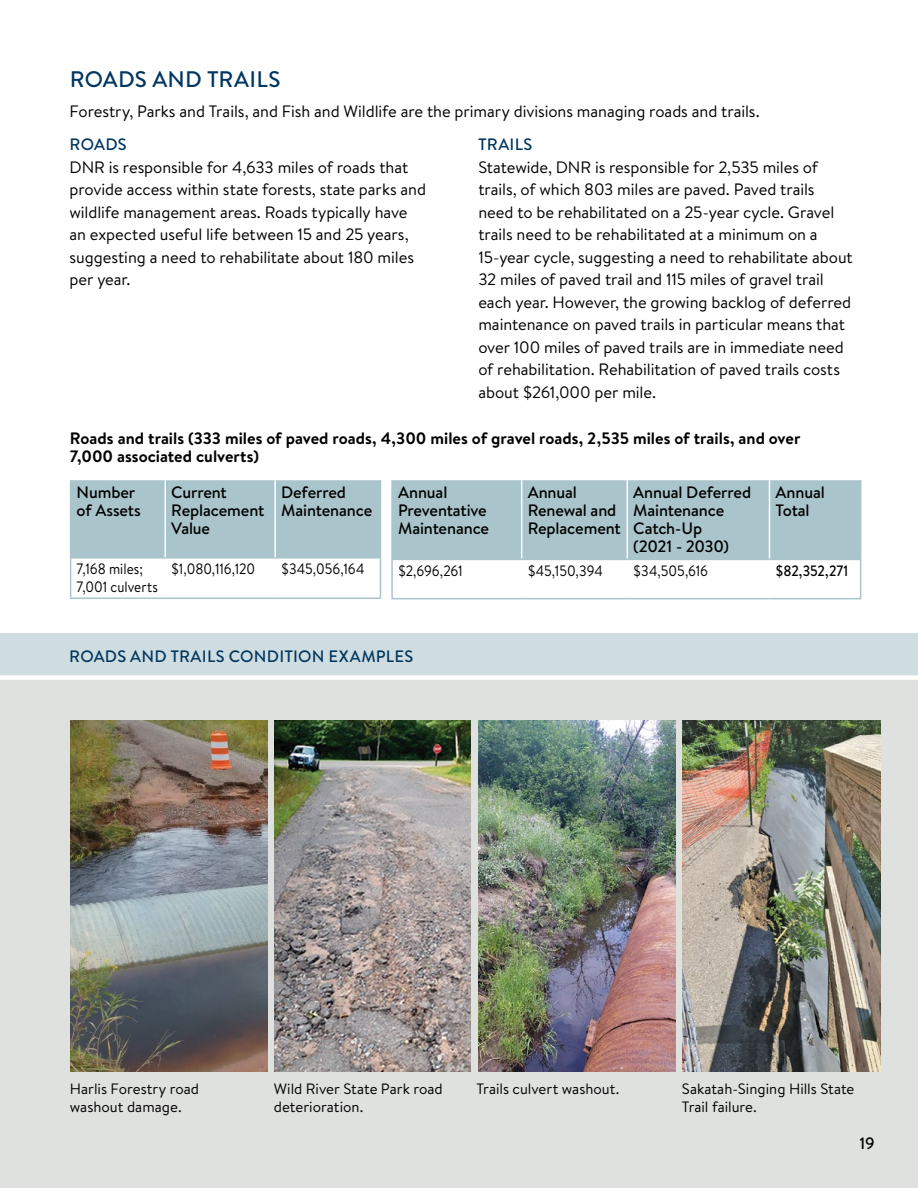
<style>
.page{position:relative;width:918px;height:1188px;background:#fff}
.page>*{position:absolute;margin:0;border:0;box-sizing:border-box;transform-origin:0 0}
.t1{font:500 22.5px "Brandon Grotesque";letter-spacing:.01em;color:#003660}
.t2{font:16.5px/22.5px "Brandon Text";letter-spacing:-.005em;color:#000}
.t3{font:500 16.5px/18px "Brandon Text";letter-spacing:-.01em;color:#000}
.t4{font:700 16.5px/18px "Brandon Text";color:#000}
.t5{font:500 16.5px "Brandon Grotesque";letter-spacing:.015em;color:#003660}
.t6{font:15px/18px "Brandon Text";color:#000}
.t7{font:15px/18px "Brandon Text";color:#000;scale:.9 1}
.t8{font:500 15px "Brandon Text";letter-spacing:-.005em;color:#000;scale:.9 1}
</style>
<div class="page">
<div style="left:0;top:675px;width:918px;height:513px;background:#dfe1df"></div>
<svg style="left:0;top:633px;width:918px;height:47px;background:#d3e0e2"></svg>
<img style="left:71px;top:720px;width:196px;height:351px">
<img style="left:478px;top:720px;width:197px;height:351px">
<img style="left:275px;top:720px;width:196px;height:351px">
<svg style="left:71px;top:480px;width:309px;height:118px"></svg>
<hr style="left:164px;top:480px;width:2px;height:77px;background:#fff">
<hr style="left:274px;top:480px;width:2px;height:77px;background:#fff">
<hr style="left:164px;top:559px;width:2px;height:39px;background:#fff">
<hr style="left:274px;top:559px;width:2px;height:39px;background:#fff">
<hr style="left:70px;top:480px;width:1px;height:77px;background:#a9c4cb">
<hr style="left:380px;top:480px;width:1px;height:77px;background:#a9c4cb">
<hr style="left:70px;top:557px;width:95px;height:2px;background:#a9c4cb">
<hr style="left:165px;top:557px;width:110px;height:2px;background:#a9c4cb">
<hr style="left:275px;top:557px;width:106px;height:2px;background:#a9c4cb">
<hr style="left:70px;top:559px;width:1px;height:39px;background:#a9c4cb">
<hr style="left:380px;top:559px;width:1px;height:39px;background:#a9c4cb">
<hr style="left:70px;top:598px;width:95px;height:1px;background:#a9c4cb">
<hr style="left:165px;top:598px;width:110px;height:1px;background:#a9c4cb">
<hr style="left:275px;top:598px;width:106px;height:1px;background:#a9c4cb">
<svg style="left:393px;top:480px;width:467px;height:118px"></svg>
<hr style="left:521px;top:480px;width:1px;height:79px;background:#fff">
<hr style="left:627px;top:480px;width:1px;height:79px;background:#fff">
<hr style="left:769px;top:480px;width:1px;height:79px;background:#fff">
<hr style="left:391px;top:480px;width:2px;height:79px;background:#a9c4cb">
<hr style="left:860px;top:480px;width:1px;height:79px;background:#a9c4cb">
<hr style="left:391px;top:559px;width:131px;height:1px;background:#a9c4cb">
<hr style="left:522px;top:559px;width:105px;height:1px;background:#a9c4cb">
<hr style="left:627px;top:559px;width:142px;height:1px;background:#a9c4cb">
<hr style="left:769px;top:559px;width:92px;height:1px;background:#a9c4cb">
<hr style="left:391px;top:560px;width:2px;height:38px;background:#a9c4cb">
<hr style="left:521px;top:560px;width:1px;height:38px;background:#fff">
<hr style="left:627px;top:560px;width:1px;height:38px;background:#fff">
<hr style="left:769px;top:560px;width:1px;height:38px;background:#fff">
<hr style="left:391px;top:598px;width:131px;height:1px;background:#a9c4cb">
<hr style="left:522px;top:598px;width:105px;height:1px;background:#a9c4cb">
<hr style="left:627px;top:598px;width:142px;height:1px;background:#a9c4cb">
<hr style="left:769px;top:598px;width:92px;height:1px;background:#a9c4cb">
<hr style="left:860px;top:560px;width:1px;height:38px;background:#a9c4cb">
<img style="left:683px;top:720px;width:198px;height:351px">
<h1 class="t1" style="left:70px;top:64px;width:212px">ROADS AND TRAILS</h1>
<p class="t2" style="left:70px;top:99px;width:692px">Forestry, Parks and Trails, and Fish and Wildlife are the primary divisions managing roads and trails.</p>
<p class="t5" style="left:70px;top:133px;width:59px">ROADS</p>
<p class="t2" style="left:70px;top:155px;width:358px">DNR is responsible for 4,633 miles of roads that provide access within state forests, state parks and wildlife management areas. Roads typically have an expected useful life between 15 and 25 years, suggesting a need to rehabilitate about 180 miles per year.</p>
<p class="t5" style="left:478px;top:133px;width:56px">TRAILS</p>
<p class="t2" style="left:478px;top:155px;width:376px">Statewide, DNR is responsible for 2,535 miles of trails, of which 803 miles are paved. Paved trails need to be rehabilitated on a 25-year cycle. Gravel trails need to be rehabilitated at a minimum on a 15-year cycle, suggesting a need to rehabilitate about 32 miles of paved trail and 115 miles of gravel trail each year. However, the growing backlog of deferred maintenance on paved trails in particular means that over 100 miles of paved trails are in immediate need of rehabilitation. Rehabilitation of paved trails costs about $261,000 per mile.</p>
<p class="t4" style="left:70px;top:429px;width:732px">Roads and trails (333 miles of paved roads, 4,300 miles of gravel roads, 2,535 miles of trails, and over<br>7,000 associated culverts)</p>
<p class="t3" style="left:77px;top:483px;width:66px">Number of Assets</p>
<p class="t3" style="left:171px;top:483px;width:95px">Current<br>Replacement<br>Value</p>
<p class="t3" style="left:281px;top:483px;width:93px">Deferred<br>Maintenance</p>
<p class="t7" style="left:77px;top:560px;width:92px">7,168 miles;<br>7,001 culverts</p>
<p class="t7" style="left:171px;top:560px;width:95px">$1,080,116,120</p>
<p class="t7" style="left:281px;top:560px;width:94px">$345,056,164</p>
<p class="t3" style="left:398px;top:483px;width:93px">Annual<br>Preventative<br>Maintenance</p>
<p class="t3" style="left:528px;top:483px;width:95px">Annual<br>Renewal and<br>Replacement</p>
<p class="t3" style="left:633px;top:483px;width:119px">Annual Deferred<br>Maintenance<br>Catch-Up<br>(2021 - 2030)</p>
<p class="t3" style="left:775px;top:483px;width:51px">Annual<br>Total</p>
<p class="t7" style="left:398px;top:561px;width:73px">$2,696,261</p>
<p class="t7" style="left:528px;top:561px;width:85px">$45,150,394</p>
<p class="t7" style="left:633px;top:561px;width:85px">$34,505,616</p>
<p class="t8" style="left:775px;top:560px;width:82px">$82,352,271</p>
<p class="t5" style="left:69px;top:645px;width:346px">ROADS AND TRAILS CONDITION EXAMPLES</p>
<p class="t6" style="left:70px;top:1079px;width:131px">Harlis Forestry road washout damage.</p>
<p class="t6" style="left:274px;top:1079px;width:170px">Wild River State Park road deterioration.</p>
<p class="t6" style="left:476px;top:1079px;width:145px">Trails culvert washout.</p>
<p class="t6" style="left:682px;top:1079px;width:174px">Sakatah-Singing Hills State<br>Trail failure.</p>
<p class="t3" style="left:860px;top:1134px;width:17px">19</p>
</div>
